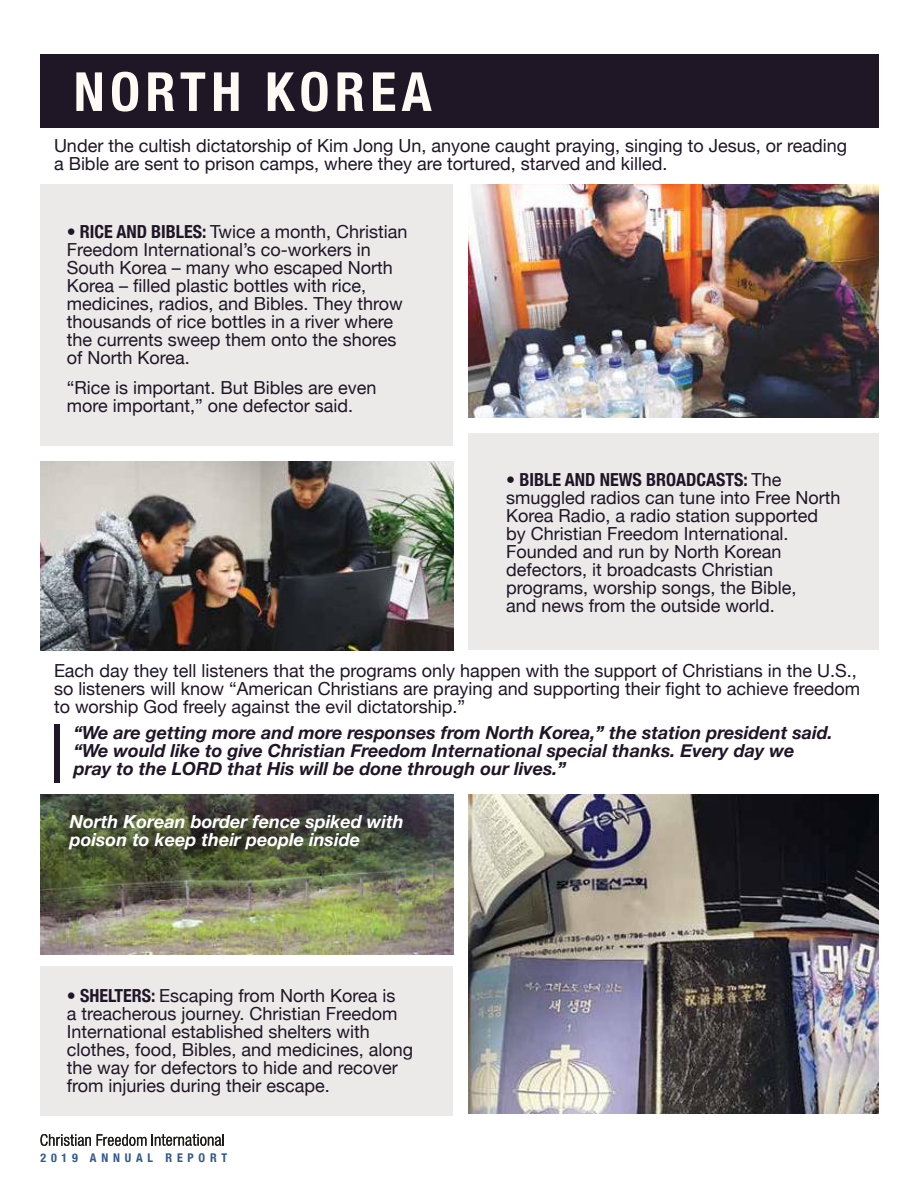
<style>
.page{position:relative;width:918px;height:1188px;background:#fff}
.page>*{position:absolute;margin:0;border:0;box-sizing:border-box;transform-origin:0 0}
.t1{font:700 condensed 54px "Helvetica Neue";letter-spacing:.1em;color:#fffaf4}
.t2{font:18px/18px "Helvetica Neue";color:#1f1526}
.t3{font:italic 700 18px/18px "Helvetica Neue";color:#1f1526}
.t4{font:italic 700 18px/18px "Helvetica Neue";color:#fff}
.t5{font:700 condensed 12px "Helvetica Neue";letter-spacing:.4em;color:#31598a}
.s1{font-weight:700;font-stretch:condensed}
</style>
<div class="page">
<svg style="left:40px;top:1134px;width:51px;height:12px"></svg>
<svg style="left:97px;top:1134px;width:49px;height:12px"></svg>
<svg style="left:152px;top:1134px;width:72px;height:12px"></svg>
<div style="left:40px;top:184px;width:413px;height:262px;background:#ebeae9"></div>
<div style="left:40px;top:966px;width:413px;height:150px;background:#ebeae9"></div>
<div style="left:468px;top:434px;width:411px;height:216px;background:#ebeae9"></div>
<div style="left:40px;top:55px;width:839px;height:73px;background:#1f1626"></div>
<img style="left:40px;top:462px;width:413px;height:188px">
<img style="left:468px;top:184px;width:411px;height:233px">
<img style="left:40px;top:794px;width:413px;height:160px">
<img style="left:468px;top:794px;width:411px;height:320px">
<div style="left:54px;top:724px;width:6px;height:59px;background:#1f1626"></div>
<h1 class="t1" style="left:74px;top:47px;width:360px">NORTH KOREA</h1>
<p class="t2" style="left:54px;top:137px;width:795px">Under the cultish dictatorship of Kim Jong Un, anyone caught praying, singing to Jesus, or reading a Bible are sent to prison camps, where they are tortured, starved and killed.</p>
<p class="t2" style="left:67px;top:223px;width:342px"><span class="s1">• RICE AND BIBLES:</span> Twice a month, Christian Freedom International’s co-workers in South Korea – many who escaped North Korea – filled plastic bottles with rice, medicines, radios, and Bibles. They throw thousands of rice bottles in a river where the currents sweep them onto the shores of North Korea.</p>
<p class="t2" style="left:67px;top:379px;width:311px">“Rice is important. But Bibles are even more important,” one defector said.</p>
<p class="t2" style="left:506px;top:472px;width:336px"><span class="s1">• BIBLE AND NEWS BROADCASTS:</span> The smuggled radios can tune into Free North Korea Radio, a radio station supported by Christian Freedom International.<br>Founded and run by North Korean defectors, it broadcasts Christian programs, worship songs, the Bible,<br>and news from the outside world.</p>
<p class="t2" style="left:54px;top:662px;width:808px">Each day they tell listeners that the programs only happen with the support of Christians in the U.S., so listeners will know “American Christians are praying and supporting their fight to achieve freedom to worship God freely against the evil dictatorship.”</p>
<p class="t3" style="left:74px;top:724px;width:761px">“We are getting more and more responses from North Korea,” the station president said. “We would like to give Christian Freedom International special thanks. Every day we pray to the LORD that His will be done through our lives.”</p>
<p class="t4" style="left:70px;top:813px;width:335px">North Korean border fence spiked with poison to keep their people inside</p>
<p class="t2" style="left:67px;top:987px;width:348px"><span class="s1">• SHELTERS:</span> Escaping from North Korea is<br>a treacherous journey. Christian Freedom International established shelters with clothes, food, Bibles, and medicines, along the way for defectors to hide and recover from injuries during their escape.</p>
<p class="t5" style="left:40px;top:1148px;width:188px">2019 ANNUAL REPORT</p>
</div>
